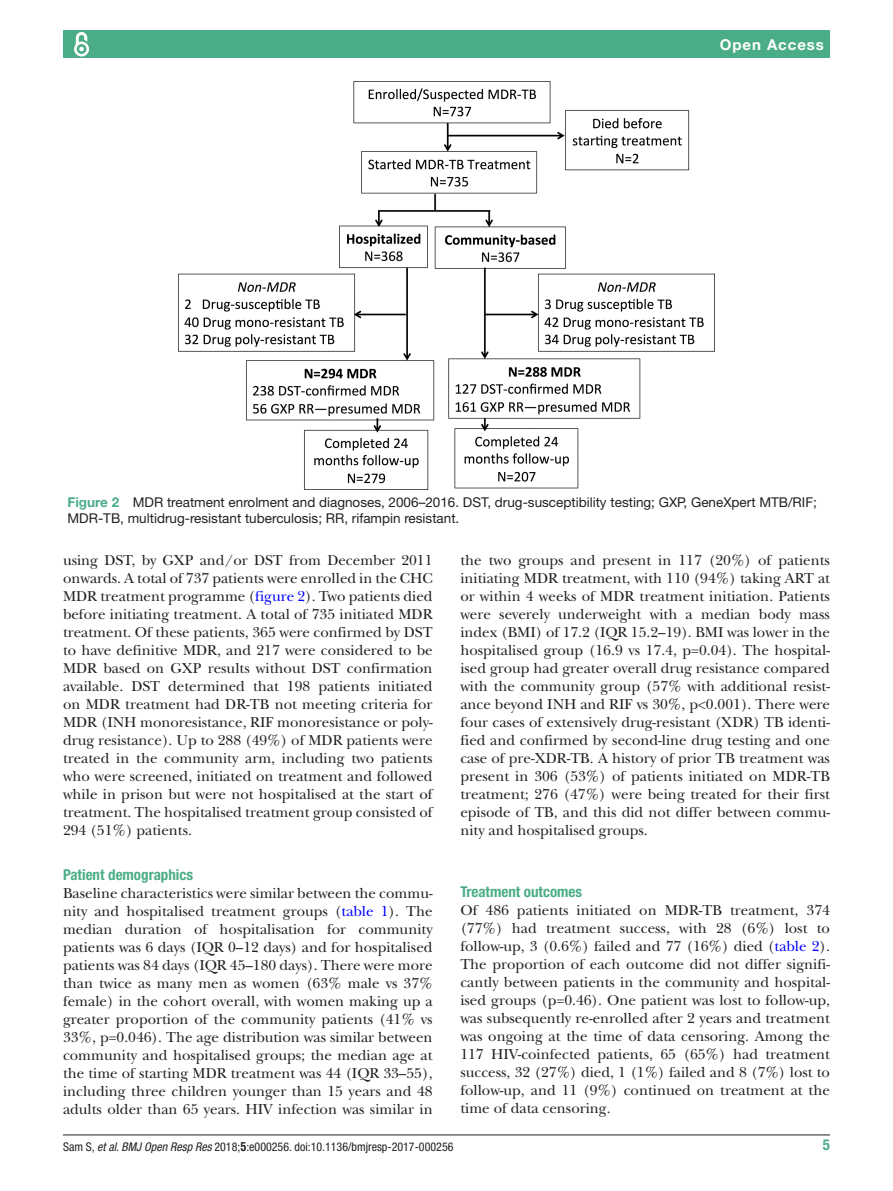
<style>
.page{position:relative;width:893px;height:1191px;background:#fff}
.page>*{position:absolute;margin:0;border:0;box-sizing:border-box;transform-origin:0 0}
.t1{font:15px/18px "New Baskerville";color:#231f20;text-align:justify}
.t2{font:700 condensed 15px "Helvetica Neue LT Std";color:#4bad87}
.t3{font:700 15px "Helvetica Neue LT Std";letter-spacing:.065em;color:#fff}
.t4{font:13.5px/16.2px "Helvetica Neue LT Std";color:#231f20}
.t5{font:condensed 12px "Helvetica Neue LT Std";color:#231f20}
.s1{font-weight:700;color:#4bad87}
.s2{color:#00f}
.s3{font-style:italic}
.s4{font-family:"Helvetica";font-weight:700}
</style>
<div class="page">
<hr style="left:63px;top:1134px;width:767px;height:1px;background:#231f20">
<div style="left:63px;top:31px;width:767px;height:27px;background:#4bad87"></div>
<svg style="left:74px;top:32px;width:15px;height:25px"></svg>
<div style="left:78px;top:45px;width:7px;height:8px;border:1px solid #4bad87;border-radius:50%"></div>
<img style="left:178px;top:81px;width:537px;height:408px">
<p class="t3" style="left:720px;top:35px;width:106px">Open Access</p>
<p class="t4" style="left:68px;top:494px;width:751px"><span class="s1">Figure 2</span> MDR treatment enrolment and diagnoses, 2006–2016. DST, drug-susceptibility testing; GXP, GeneXpert MTB/RIF;<br>MDR-TB, multidrug-resistant tuberculosis; RR, rifampin resistant.</p>
<p class="t1" style="left:63px;top:551px;width:371px">using DST, by GXP and/or DST from December 2011 onwards. A total of 737 patients were enrolled in the CHC MDR treatment programme (<span class="s2">figure 2</span>). Two patients died before initiating treatment. A total of 735 initiated MDR treatment. Of these patients, 365 were confirmed by DST to have definitive MDR, and 217 were considered to be MDR based on GXP results without DST confirmation available. DST determined that 198 patients initiated on MDR treatment had DR-TB not meeting criteria for MDR (INH monoresistance, RIF monoresistance or poly&shy;drug resistance). Up to 288 (49%) of MDR patients were treated in the community arm, including two patients who were screened, initiated on treatment and followed while in prison but were not hospitalised at the start of treatment. The hospitalised treatment group consisted of 294 (51%) patients.</p>
<p class="t2" style="left:63px;top:865px;width:132px">Patient demographics</p>
<p class="t1" style="left:63px;top:884px;width:371px">Baseline characteristics were similar between the commu&shy;nity and hospitalised treatment groups (<span class="s2">table 1</span>). The median duration of hospitalisation for community patients was 6 days (IQR 0–12 days) and for hospitalised patients was 84 days (IQR 45–180 days). There were more than twice as many men as women (63% male vs 37% female) in the cohort overall, with women making up a greater proportion of the community patients (41% vs 33%, p=0.046). The age distribution was similar between community and hospitalised groups; the median age at the time of starting MDR treatment was 44 (IQR 33–55), including three children younger than 15 years and 48 adults older than 65 years. HIV infection was similar in</p>
<p class="t1" style="left:460px;top:551px;width:371px">the two groups and present in 117 (20%) of patients initiating MDR treatment, with 110 (94%) taking ART at or within 4 weeks of MDR treatment initiation. Patients were severely underweight with a median body mass index (BMI) of 17.2 (IQR 15.2–19). BMI was lower in the hospitalised group (16.9 vs 17.4, p=0.04). The hospital&shy;ised group had greater overall drug resistance compared with the community group (57% with additional resist&shy;ance beyond INH and RIF vs 30%, p&lt;0.001). There were four cases of extensively drug-resistant (XDR) TB identi&shy;fied and confirmed by second-line drug testing and one case of pre-XDR-TB. A history of prior TB treatment was present in 306 (53%) of patients initiated on MDR-TB treatment; 276 (47%) were being treated for their first episode of TB, and this did not differ between commu&shy;nity and hospitalised groups.</p>
<p class="t2" style="left:460px;top:882px;width:123px">Treatment outcomes</p>
<p class="t1" style="left:460px;top:901px;width:371px">Of 486 patients initiated on MDR-TB treatment, 374 (77%) had treatment success, with 28 (6%) lost to follow-up, 3 (0.6%) failed and 77 (16%) died (<span class="s2">table 2</span>).<br>The proportion of each outcome did not differ signifi&shy;cantly between patients in the community and hospital&shy;ised groups (p=0.46). One patient was lost to follow-up, was subsequently re-enrolled after 2 years and treatment was ongoing at the time of data censoring. Among the 117 HIV-coinfected patients, 65 (65%) had treatment success, 32 (27%) died, 1 (1%) failed and 8 (7%) lost to follow-up, and 11 (9%) continued on treatment at the time of data censoring.</p>
<p class="t5" style="left:63px;top:1139px;width:392px">Sam S, <span class="s3">et al</span>. <span class="s3">BMJ Open Resp Res</span> 2018;<span class="s4">5</span>:e000256. doi:10.1136/bmjresp-2017-000256</p>
<p class="t2" style="left:823px;top:1135px;width:9px">5</p>
</div>
